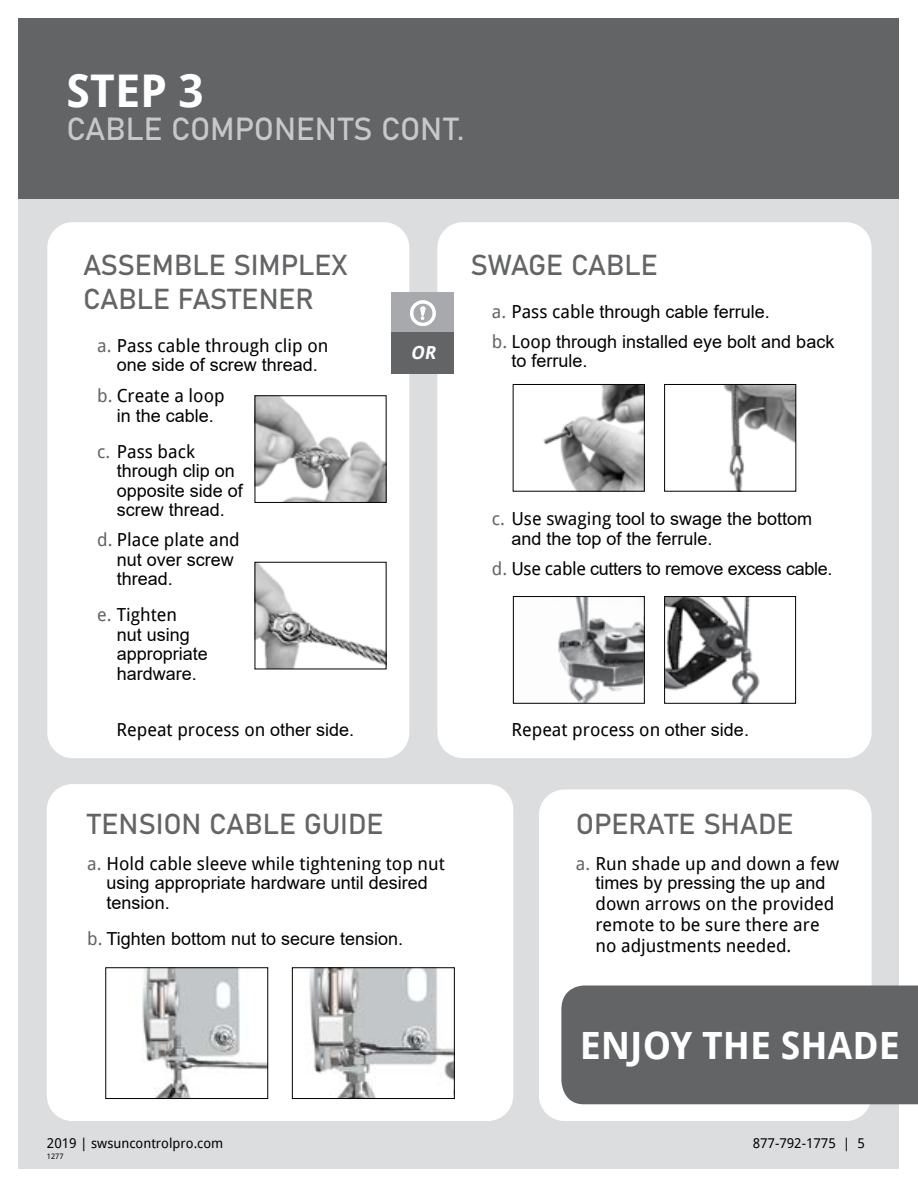
<style>
.page{position:relative;width:918px;height:1188px;background:#fff}
.page>*{position:absolute;margin:0;border:0;box-sizing:border-box;transform-origin:0 0}
.t1{font:700 45.15px "Droid Sans";color:#fff}
.t2{font:700 37.65px "Droid Sans";color:#fff}
.t3{font:31.5px "Bahnschrift";color:#c7c8ca}
.t4{font:28.5px/34.2px "Bahnschrift";color:#636466}
.t5{font:18px/19.5px "Arial";color:#000}
.t6{font:18px/21px "Droid Sans";color:#000}
.t7{font:18px "Arial";letter-spacing:-.02em;color:#000}
.t8{font:italic 700 18px "Droid Sans";color:#fff}
.t9{font:13.5px "Droid Sans";color:#000}
.t10{font:7.5px "Droid Sans";color:#000}
.s1{color:#636466}
.s2{font-family:"Droid Sans";color:#636466}
.s3{font-family:"Droid Sans"}
.s4{font-family:"Arial"}
</style>
<div class="page">
<div style="left:19px;top:19px;width:880px;height:1150px;background:#dcddde"></div>
<div style="left:19px;top:19px;width:880px;height:180px;background:#636466"></div>
<div style="left:47px;top:222px;width:362px;height:536px;background:#fff;border-radius:26px"></div>
<div style="left:437px;top:222px;width:435px;height:536px;background:#fff;border-radius:26px"></div>
<img style="left:257px;top:398px;width:127px;height:103px">
<img style="left:723px;top:386px;width:71px;height:103px">
<div style="left:665px;top:384px;width:131px;height:107px;border:1px solid #000"></div>
<img style="left:543px;top:386px;width:99px;height:103px">
<div style="left:513px;top:384px;width:131px;height:107px;border:1px solid #000"></div>
<img style="left:558px;top:598px;width:84px;height:103px">
<div style="left:513px;top:596px;width:131px;height:107px;border:1px solid #000"></div>
<img style="left:667px;top:598px;width:93px;height:103px">
<div style="left:665px;top:596px;width:131px;height:107px;border:1px solid #000"></div>
<img style="left:257px;top:564px;width:127px;height:103px">
<div style="left:392px;top:331px;width:62px;height:42px;background:#636466"></div>
<div style="left:392px;top:292px;width:62px;height:40px;background:#a7a9ac"></div>
<svg style="left:420px;top:306px;width:6px;height:14px"></svg>
<div style="left:410px;top:300px;width:26px;height:26px;border:3px solid #c7c8ca;border-radius:50%"></div>
<div style="left:47px;top:784px;width:466px;height:337px;background:#fff;border-radius:26px"></div>
<div style="left:539px;top:789px;width:333px;height:332px;background:#fff;border-radius:26px"></div>
<img style="left:309px;top:970px;width:143px;height:127px">
<div style="left:292px;top:968px;width:162px;height:131px;border:1px solid #000"></div>
<img style="left:142px;top:970px;width:124px;height:127px">
<div style="left:561px;top:986px;width:357px;height:118px;background:#636466"></div>
<h1 class="t1" style="left:67px;top:59px;width:139px">STEP 3</h1>
<h3 class="t3" style="left:67px;top:105px;width:399px">CABLE COMPONENTS CONT.</h3>
<h3 class="t4" style="left:83px;top:246px;width:266px">ASSEMBLE SIMPLEX<br>CABLE FASTENER</h3>
<h3 class="t4" style="left:470px;top:246px;width:189px">SWAGE CABLE</h3>
<p class="t6" style="left:97px;top:334px;width:233px"><span class="s1">a.</span> Pass cable through clip on</p>
<p class="t5" style="left:117px;top:355px;width:203px">one side of screw thread.</p>
<p class="t6" style="left:97px;top:385px;width:129px"><span class="s1">b.</span> Create a loop</p>
<p class="t5" style="left:117px;top:406px;width:99px">in the cable.</p>
<p class="t6" style="left:97px;top:440px;width:99px"><span class="s1">c.</span> Pass back</p>
<p class="t5" style="left:117px;top:461px;width:128px">through clip on opposite side of screw thread.</p>
<p class="t6" style="left:97px;top:529px;width:144px"><span class="s1">d.</span> Place plate and</p>
<p class="t5" style="left:117px;top:550px;width:119px">nut over screw thread.</p>
<p class="t6" style="left:97px;top:604px;width:81px"><span class="s1">e.</span> Tighten</p>
<p class="t5" style="left:117px;top:625px;width:93px">nut using appropriate hardware.</p>
<p class="t5" style="left:492px;top:296px;width:344px;line-height:30px"><span class="s2">a.</span> <span class="s3">Pass cable</span> through cable ferrule.<br><span class="s2">b.</span> <span class="s3">Loop</span> through installed eye bolt and back</p>
<p class="t5" style="left:511px;top:351px;width:78px">to ferrule.</p>
<p class="t8" style="left:410px;top:340px;width:31px">OR</p>
<p class="t5" style="left:511px;top:509px;width:302px;text-indent:-19px"><span class="s2">c.</span> <span class="s3">Use swaging</span> tool to swage the bottom and the top of the ferrule.</p>
<p class="t7" style="left:492px;top:556px;width:342px"><span class="s2">d.</span> <span class="s3">Use cable</span> cutters to remove excess cable.</p>
<p class="t6" style="left:117px;top:718px;width:239px">Repeat process on <span class="s4">other side.</span></p>
<p class="t6" style="left:512px;top:718px;width:239px">Repeat process on <span class="s4">other side.</span></p>
<h3 class="t4" style="left:87px;top:805px;width:298px">TENSION CABLE GUIDE</h3>
<p class="t6" style="left:87px;top:852px;width:359px"><span class="s1">a.</span> Hold cable sleeve while tightening top nut</p>
<p class="t5" style="left:107px;top:873px;width:323px">using appropriate hardware until desired tension.</p>
<p class="t5" style="left:87px;top:928px;width:317px"><span class="s2">b.</span> Tighten bottom nut to secure tension.</p>
<h3 class="t4" style="left:576px;top:805px;width:219px">OPERATE SHADE</h3>
<p class="t6" style="left:576px;top:852px;width:265px"><span class="s1">a.</span> Run shade up and down a few</p>
<p class="t5" style="left:595px;top:873px;width:232px">times by pressing the up and</p>
<p class="t6" style="left:595px;top:893px;width:240px">down arrows on the provided remote to be sure there are no adjustments needed.</p>
<h2 class="t2" style="left:580px;top:1019px;width:321px">ENJOY THE SHADE</h2>
<p class="t9" style="left:47px;top:1134px;width:178px">2019 | swsuncontrolpro.com</p>
<p class="t9" style="left:753px;top:1134px;width:113px">877-792-1775 | 5</p>
<p class="t10" style="left:47px;top:1151px;width:18px">1277</p>
</div>
